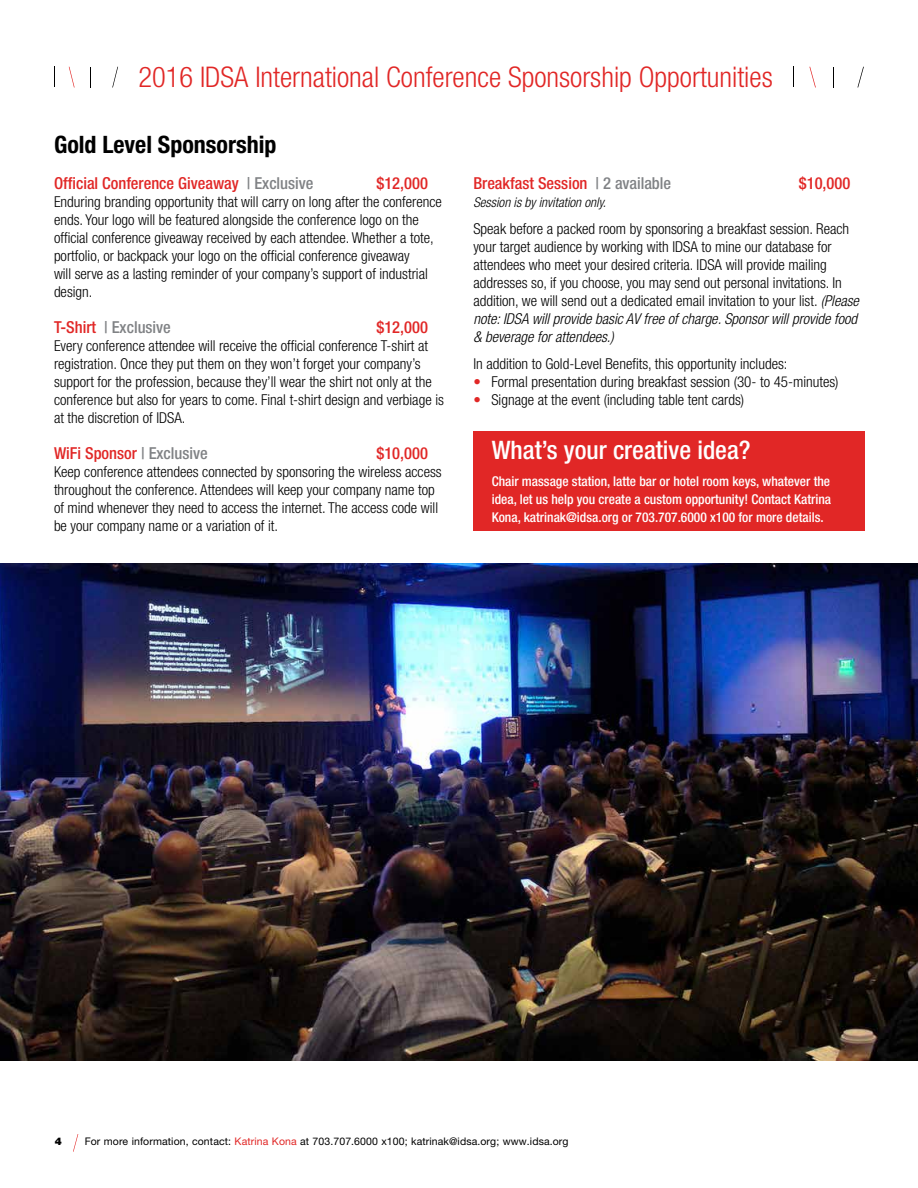
<style>
.page{position:relative;width:918px;height:1188px;background:#fff}
.page>*{position:absolute;margin:0;border:0;box-sizing:border-box;transform-origin:0 0}
.t1{font:300 condensed 28.5px "Helvetica Neue LT Std";color:#e12726}
.t2{font:500 condensed 25.5px "Helvetica Neue LT Std";color:#fff}
.t3{font:700 condensed 24px "Helvetica Neue LT Std";color:#000}
.t4{font:500 condensed 16.5px "Helvetica Neue LT Std";color:#e12726}
.t5{font:500 condensed 16.5px "Helvetica Neue LT Std";color:#808285}
.t6{font:300 condensed 15px/18px "Helvetica Neue LT Std";color:#000}
.t7{font:500 condensed 13.5px/18px "Helvetica Neue LT Std";color:#fff;text-align:justify}
.t8{font:italic 300 condensed 13.5px "Helvetica Neue LT Std";color:#000}
.t9{font:10.5px "Helvetica Neue LT Std";letter-spacing:.01em;color:#000}
.t10{font:900 10.5px "Helvetica Neue LT Std";color:#000}
.s1{color:#808285}
.s2{color:#e12726}
.s3{font-style:italic}
</style>
<div class="page">
<svg style="left:857px;top:67px;width:7px;height:20px"></svg>
<svg style="left:833px;top:67px;width:1px;height:20px"></svg>
<svg style="left:809px;top:67px;width:7px;height:20px"></svg>
<svg style="left:793px;top:67px;width:1px;height:20px"></svg>
<svg style="left:112px;top:67px;width:6px;height:20px"></svg>
<svg style="left:69px;top:67px;width:6px;height:20px"></svg>
<svg style="left:54px;top:67px;width:1px;height:20px"></svg>
<svg style="left:73px;top:1134px;width:5px;height:18px"></svg>
<div style="left:473px;top:431px;width:392px;height:100px;background:#e12726"></div>
<img style="left:0;top:563px;width:918px;height:498px">
<h1 class="t1" style="left:138px;top:61px;width:636px">2016 IDSA International Conference Sponsorship Opportunities</h1>
<h3 class="t3" style="left:54px;top:130px;width:224px">Gold Level Sponsorship</h3>
<p class="t4" style="left:54px;top:173px;width:261px">Official Conference Giveaway <span class="s1">| Exclusive</span></p>
<p class="t4" style="left:376px;top:173px;width:53px">$12,000</p>
<p class="t6" style="left:54px;top:193px;width:389px">Enduring branding opportunity that will carry on long after the conference ends. Your logo will be featured alongside the conference logo on the official conference giveaway received by each attendee. Whether a tote, portfolio, or backpack your logo on the official conference giveaway<br>will serve as a lasting reminder of your company’s support of industrial design.</p>
<p class="t5" style="left:54px;top:317px;width:118px"><span class="s2">T-Shirt</span> | Exclusive</p>
<p class="t4" style="left:376px;top:317px;width:53px">$12,000</p>
<p class="t6" style="left:54px;top:337px;width:391px">Every conference attendee will receive the official conference T-shirt at registration. Once they put them on they won’t forget your company’s support for the profession, because they’ll wear the shirt not only at the conference but also for years to come. Final t-shirt design and verbiage is at the discretion of IDSA.</p>
<p class="t4" style="left:54px;top:443px;width:155px">WiFi Sponsor <span class="s1">| Exclusive</span></p>
<p class="t4" style="left:376px;top:443px;width:53px">$10,000</p>
<p class="t6" style="left:54px;top:463px;width:389px">Keep conference attendees connected by sponsoring the wireless access throughout the conference. Attendees will keep your company name top of mind whenever they need to access the internet. The access code will be your company name or a variation of it.</p>
<p class="t4" style="left:473px;top:173px;width:199px">Breakfast Session <span class="s1">| 2 available</span></p>
<p class="t4" style="left:799px;top:173px;width:53px">$10,000</p>
<p class="t8" style="left:473px;top:194px;width:134px">Session is by invitation only.</p>
<p class="t6" style="left:473px;top:220px;width:387px">Speak before a packed room by sponsoring a breakfast session. Reach your target audience by working with IDSA to mine our database for attendees who meet your desired criteria. IDSA will provide mailing addresses so, if you choose, you may send out personal invitations. In addition, we will send out a dedicated email invitation to your list. <span class="s3">(Please note: IDSA will provide basic AV free of charge. Sponsor will provide food &amp; beverage for attendees.)</span></p>
<p class="t6" style="left:473px;top:355px;width:316px">In addition to Gold-Level Benefits, this opportunity includes:</p>
<p class="t6" style="left:473px;top:373px;width:367px"><span class="s2">•</span> Formal presentation during breakfast session (30- to 45-minutes)</p>
<p class="t6" style="left:473px;top:391px;width:272px"><span class="s2">•</span> Signage at the event (including table tent cards)</p>
<h2 class="t2" style="left:492px;top:435px;width:261px">What’s your creative idea?</h2>
<p class="t7" style="left:492px;top:472px;width:341px">Chair massage station, latte bar or hotel room keys, whatever the idea, let us help you create a custom opportunity! Contact Katrina Kona, katrinak@idsa.org or 703.707.6000 x100 for more details.</p>
<p class="t10" style="left:55px;top:1135px;width:9px">4</p>
<p class="t9" style="left:85px;top:1135px;width:485px">For more information, contact: <span class="s2">Katrina Kona</span> at 703.707.6000 x100; katrinak@idsa.org; www.idsa.org</p>
</div>
